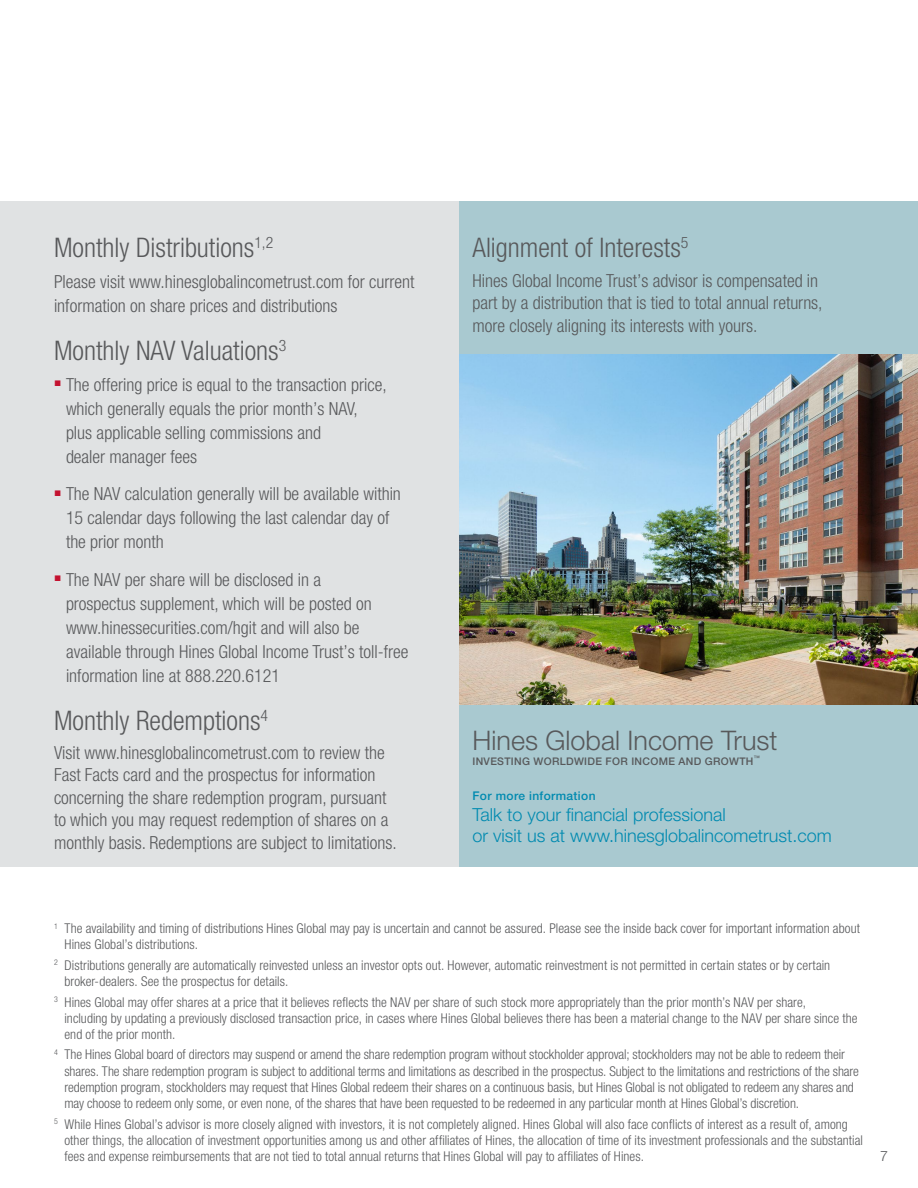
<style>
.page{position:relative;width:918px;height:1188px;background:#e0e2e3}
.page>*{position:absolute;margin:0;border:0;box-sizing:border-box;transform-origin:0 0}
.t1{font:300 condensed 27px "Helvetica Neue LT Pro";color:#58595b}
.t2{font:300 27px "Helvetica Neue LT Pro";color:#58595b}
.t3{font:300 condensed 18px/24px "Helvetica Neue LT Pro";color:#58595b}
.t4{font:300 18px/21px "Helvetica Neue LT Pro";color:#008ab0}
.t5{font:300 14.25px "Helvetica Neue LT Pro";color:#58595b}
.t6{font:300 condensed 13.5px/16.2px "Helvetica Neue LT Pro";color:#58595b}
.t7{font:500 12px "Helvetica Neue LT Pro";letter-spacing:.03em;color:#008ab0}
.t8{font:500 10.5px "Helvetica Neue LT Pro";letter-spacing:.03em;color:#58595b}
.t9{font:500 6.15px "Helvetica Neue LT Pro";color:#58595b}
</style>
<div class="page">
<div style="left:459px;top:197px;width:459px;height:745px;background:#a9c9d0"></div>
<div style="left:0;top:0;width:918px;height:200px;background:#fff"></div>
<div style="left:0;top:867px;width:918px;height:321px;background:#fff"></div>
<img style="left:459px;top:354px;width:459px;height:351px">
<h1 class="t1" style="left:54px;top:232px;width:221px">Monthly Distributions<sup>1,2</sup></h1>
<h2 class="t3" style="left:54px;top:270px;width:362px">Please visit www.hinesglobalincometrust.com for current information on share prices and distributions</h2>
<h1 class="t1" style="left:54px;top:335px;width:234px">Monthly NAV Valuations<sup>3</sup></h1>
<h2 class="t3" style="left:66px;top:372px;width:322px;text-indent:-12px"><sup>■</sup> The offering price is equal to the transaction price, which generally equals the prior month’s NAV, plus applicable selling commissions and<br>dealer manager fees</h2>
<h2 class="t3" style="left:66px;top:482px;width:336px;text-indent:-12px"><sup>■</sup> The NAV calculation generally will be available within<br>15 calendar days following the last calendar day of the prior month</h2>
<h2 class="t3" style="left:66px;top:567px;width:344px;text-indent:-12px"><sup>■</sup> The NAV per share will be disclosed in a<br>prospectus supplement, which will be posted on www.hinessecurities.com/hgit and will also be available through Hines Global Income Trust’s toll-free information line at 888.220.6121</h2>
<h1 class="t1" style="left:54px;top:704px;width:216px">Monthly Redemptions<sup>4</sup></h1>
<p class="t3" style="left:54px;top:741px;width:344px;line-height:22.5px">Visit www.hinesglobalincometrust.com to review the Fast Facts card and the prospectus for information concerning the share redemption program, pursuant to which you may request redemption of shares on a monthly basis. Redemptions are subject to limitations.</p>
<h1 class="t1" style="left:472px;top:232px;width:217px">Alignment of Interests<sup>5</sup></h1>
<h2 class="t3" style="left:472px;top:269px;width:352px;line-height:22.5px">Hines Global Income Trust’s advisor is compensated in part by a distribution that is tied to total annual returns, more closely aligning its interests with yours.</h2>
<h1 class="t2" style="left:472px;top:724px;width:307px">Hines Global Income Trust</h1>
<p class="t8" style="left:472px;top:755px;width:282px">INVESTING WORLDWIDE FOR INCOME AND GROWTH</p>
<p class="t9" style="left:754px;top:754px;width:8px">™</p>
<p class="t7" style="left:472px;top:789px;width:125px">For more information</p>
<h2 class="t4" style="left:472px;top:804px;width:361px">Talk to your financial professional<br>or visit us at www.hinesglobalincometrust.com</h2>
<p class="t6" style="left:65px;top:920px;width:797px;text-indent:-11px"><sup>1</sup> The availability and timing of distributions Hines Global may pay is uncertain and cannot be assured. Please see the inside back cover for important information about<br>Hines Global’s distributions.</p>
<p class="t6" style="left:64px;top:957px;width:767px;text-indent:-10px"><sup>2</sup> Distributions generally are automatically reinvested unless an investor opts out. However, automatic reinvestment is not permitted in certain states or by certain broker-dealers. See the prospectus for details.</p>
<p class="t6" style="left:65px;top:994px;width:795px;text-indent:-11px"><sup>3</sup> Hines Global may offer shares at a price that it believes reflects the NAV per share of such stock more appropriately than the prior month’s NAV per share,<br>including by updating a previously disclosed transaction price, in cases where Hines Global believes there has been a material change to the NAV per share since the end of the prior month.</p>
<p class="t6" style="left:65px;top:1047px;width:796px;text-indent:-11px"><sup>4</sup> The Hines Global board of directors may suspend or amend the share redemption program without stockholder approval; stockholders may not be able to redeem their shares. The share redemption program is subject to additional terms and limitations as described in the prospectus. Subject to the limitations and restrictions of the share redemption program, stockholders may request that Hines Global redeem their shares on a continuous basis, but Hines Global is not obligated to redeem any shares and may choose to redeem only some, or even none, of the shares that have been requested to be redeemed in any particular month at Hines Global’s discretion.</p>
<p class="t6" style="left:65px;top:1116px;width:800px;text-indent:-11px"><sup>5</sup> While Hines Global’s advisor is more closely aligned with investors, it is not completely aligned. Hines Global will also face conflicts of interest as a result of, among other things, the allocation of investment opportunities among us and other affiliates of Hines, the allocation of time of its investment professionals and the substantial fees and expense reimbursements that are not tied to total annual returns that Hines Global will pay to affiliates of Hines.</p>
<p class="t5" style="left:880px;top:1147px;width:9px">7</p>
</div>
